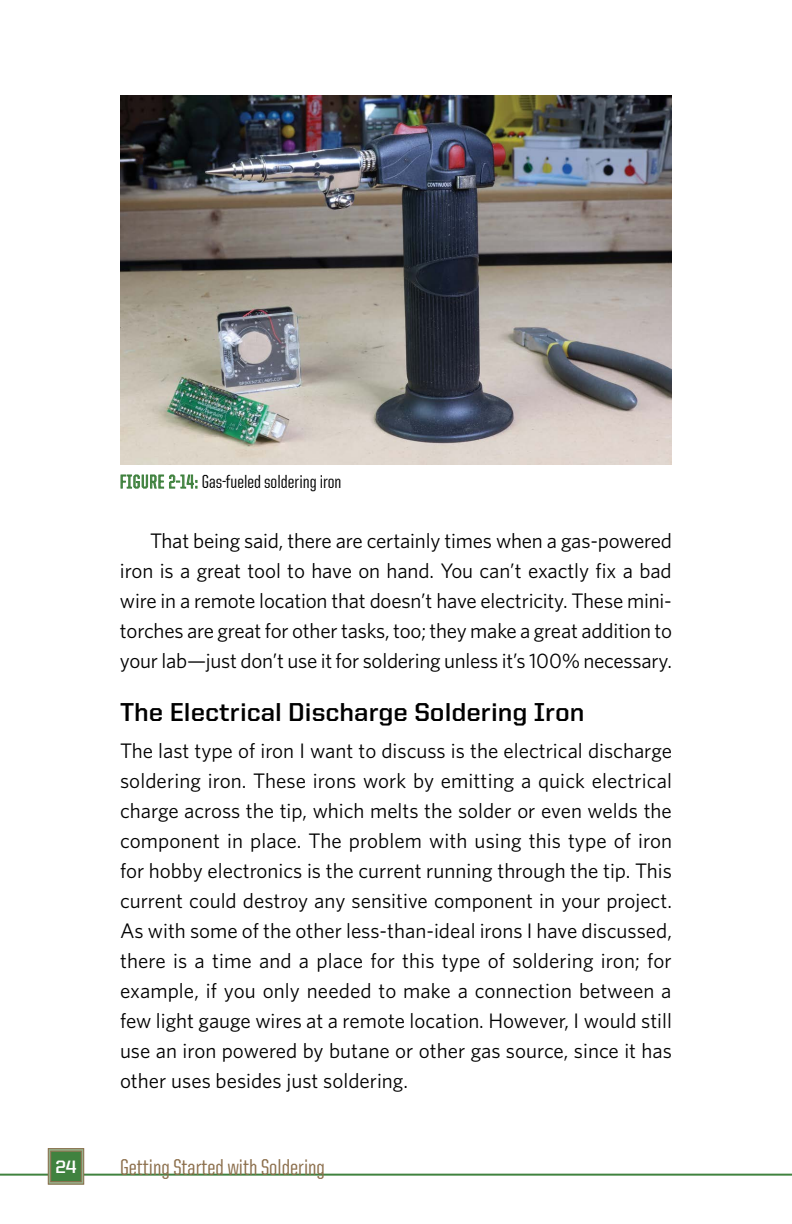
<style>
.page{position:relative;width:792px;height:1224px;background:#fff}
.page>*{position:absolute;margin:0;border:0;box-sizing:border-box;transform-origin:0 0}
.t1{font:700 26px "United Sans Reg";color:#000}
.t2{font:500 23px "United Sans Cond";color:#8b6e4b}
.t3{font:21px/30px "Whitney";letter-spacing:-.01em;color:#000;text-align:justify}
.t4{font:500 19px "United Sans Cond";color:#000}
.t5{font:700 18px "United Sans Reg";color:#fff}
.s1{color:#40823f}
</style>
<div class="page">
<hr style="left:0;top:1174px;width:792px;height:2px;background:#40823f">
<svg style="left:48px;top:1148px;width:36px;height:37px"></svg>
<div style="left:50px;top:1151px;width:32px;height:31px;border:1px solid #8b6e4b"></div>
<img style="left:120px;top:96px;width:552px;height:368px">
<svg style="left:120px;top:474px;width:77px;height:15px"></svg>
<p class="t4" style="left:120px;top:472px;width:223px"><span class="s1">FIGURE 2-14:</span> Gas-fueled soldering iron</p>
<p class="t3" style="left:120px;top:525px;width:554px;text-indent:30px">That being said, there are certainly times when a gas-powered iron is a great tool to have on hand. You can’t exactly fix a bad wire in a remote location that doesn’t have electricity. These mini&shy;torches are great for other tasks, too; they make a great addition to your lab—just don’t use it for soldering unless it’s 100% necessary.</p>
<p class="t1" style="left:120px;top:697px;width:466px">The Electrical Discharge Soldering Iron</p>
<p class="t3" style="left:120px;top:735px;width:554px">The last type of iron I want to discuss is the electrical discharge soldering iron. These irons work by emitting a quick electrical charge across the tip, which melts the solder or even welds the component in place. The problem with using this type of iron for hobby electronics is the current running through the tip. This current could destroy any sensitive component in your project.<br>As with some of the other less-than-ideal irons I have discussed, there is a time and a place for this type of soldering iron; for example, if you only needed to make a connection between a few light gauge wires at a remote location. However, I would still use an iron powered by butane or other gas source, since it has other uses besides just soldering.</p>
<p class="t5" style="left:55px;top:1157px;width:23px">24</p>
<p class="t2" style="left:120px;top:1155px;width:207px">Getting Started with Soldering</p>
</div>
